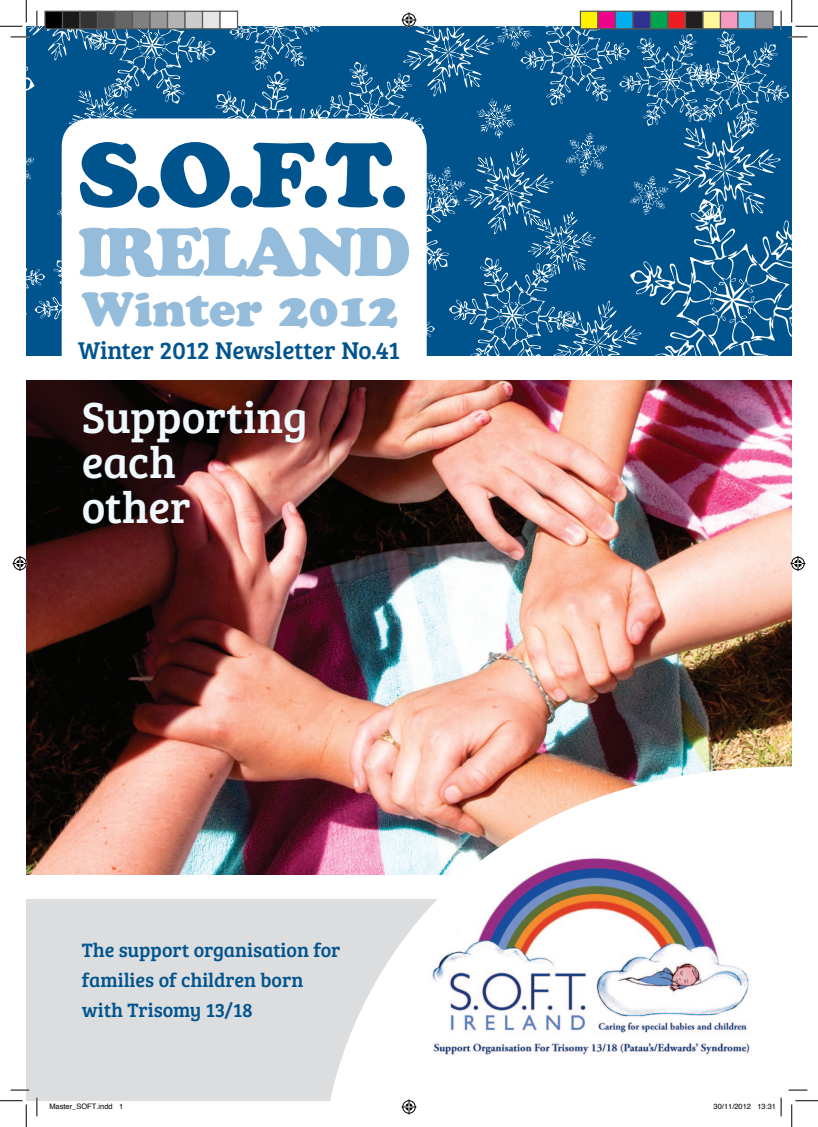
<style>
.page{position:relative;width:818px;height:1127px;background:#fff}
.page>*{position:absolute;margin:0;border:0;box-sizing:border-box;transform-origin:0 0}
.t1{font:90px "Cooper Black Std";color:#00548e}
.t2{font:67.5px "Cooper Black Std";letter-spacing:-.05em;color:#95bddb}
.t3{font:47.5px "Cooper Black Std";color:#95bddb}
.t4{font:45px "Bree Serif";letter-spacing:-.005em;color:#f0f9fd}
.t5{font:25px "Bree Serif";letter-spacing:-.01em;color:#00548e}
.t6{font:20px "Bree Serif";color:#00548e}
.t7{font:7.5px "Helvetica";color:#000}
</style>
<div class="page">
<img style="left:26px;top:380px;width:766px;height:495px">
<div style="left:26px;top:879px;width:765px;height:221px;background:#dcdddf"></div>
<div style="left:26px;top:875px;width:766px;height:23px;background:#fff"></div>
<svg style="left:325px;top:766px;width:467px;height:334px"></svg>
<img style="left:412px;top:838px;width:351px;height:240px">
<svg style="left:11px;top:1089px;width:18px;height:1px"></svg>
<svg style="left:788px;top:1088px;width:19px;height:2px"></svg>
<svg style="left:36px;top:1097px;width:2px;height:18px"></svg>
<svg style="left:0;top:1100px;width:27px;height:26px"></svg>
<svg style="left:791px;top:1100px;width:27px;height:26px"></svg>
<svg style="left:0;top:0;width:818px;height:356px"></svg>
<svg style="left:401px;top:1099px;width:15px;height:15px"></svg>
<svg style="left:13px;top:556px;width:15px;height:15px"></svg>
<svg style="left:790px;top:556px;width:15px;height:15px"></svg>
<div style="left:45px;top:11px;width:18px;height:18px;background:#000"></div>
<div style="left:44px;top:11px;width:19px;height:18px;border:1px solid #595959"></div>
<div style="left:63px;top:11px;width:17px;height:18px;background:#1a1a1a"></div>
<div style="left:62px;top:11px;width:19px;height:18px;border:1px solid #595959"></div>
<div style="left:80px;top:11px;width:18px;height:18px;background:#333"></div>
<div style="left:79px;top:11px;width:19px;height:18px;border:1px solid #595959"></div>
<div style="left:98px;top:11px;width:17px;height:18px;background:#4d4d4d"></div>
<div style="left:97px;top:11px;width:19px;height:18px;border:1px solid #595959"></div>
<div style="left:115px;top:11px;width:18px;height:18px;background:#666"></div>
<div style="left:114px;top:11px;width:19px;height:18px;border:1px solid #595959"></div>
<div style="left:133px;top:11px;width:17px;height:18px;background:#808080"></div>
<div style="left:132px;top:11px;width:19px;height:18px;border:1px solid #595959"></div>
<div style="left:150px;top:11px;width:18px;height:18px;background:#999"></div>
<div style="left:149px;top:11px;width:19px;height:18px;border:1px solid #595959"></div>
<div style="left:168px;top:11px;width:17px;height:18px;background:#b3b3b3"></div>
<div style="left:167px;top:11px;width:19px;height:18px;border:1px solid #595959"></div>
<div style="left:185px;top:11px;width:18px;height:18px;background:#ccc"></div>
<div style="left:184px;top:11px;width:19px;height:18px;border:1px solid #595959"></div>
<div style="left:203px;top:11px;width:17px;height:18px;background:#e6e6e6"></div>
<div style="left:202px;top:11px;width:19px;height:18px;border:1px solid #595959"></div>
<div style="left:220px;top:11px;width:18px;height:18px;background:#fff"></div>
<div style="left:219px;top:11px;width:19px;height:18px;border:1px solid #595959"></div>
<div style="left:580px;top:11px;width:18px;height:18px;background:#fff101"></div>
<div style="left:580px;top:11px;width:18px;height:18px;border:1px solid #595959"></div>
<div style="left:598px;top:11px;width:17px;height:18px;background:#ed028c"></div>
<div style="left:597px;top:11px;width:19px;height:18px;border:1px solid #595959"></div>
<div style="left:615px;top:11px;width:18px;height:18px;background:#00aeef"></div>
<div style="left:615px;top:11px;width:18px;height:18px;border:1px solid #595959"></div>
<div style="left:633px;top:11px;width:17px;height:18px;background:#2e3092"></div>
<div style="left:632px;top:11px;width:19px;height:18px;border:1px solid #595959"></div>
<div style="left:650px;top:11px;width:18px;height:18px;background:#00a54f"></div>
<div style="left:650px;top:11px;width:18px;height:18px;border:1px solid #595959"></div>
<div style="left:668px;top:11px;width:17px;height:18px;background:#ee1d23"></div>
<div style="left:667px;top:11px;width:19px;height:18px;border:1px solid #595959"></div>
<div style="left:685px;top:11px;width:18px;height:18px;background:#231f20"></div>
<div style="left:685px;top:11px;width:18px;height:18px;border:1px solid #595959"></div>
<div style="left:703px;top:11px;width:17px;height:18px;background:#fff79a"></div>
<div style="left:702px;top:11px;width:19px;height:18px;border:1px solid #595959"></div>
<div style="left:720px;top:11px;width:18px;height:18px;background:#f499c2"></div>
<div style="left:720px;top:11px;width:18px;height:18px;border:1px solid #595959"></div>
<div style="left:738px;top:11px;width:17px;height:18px;background:#6bcff6"></div>
<div style="left:737px;top:11px;width:19px;height:18px;border:1px solid #595959"></div>
<div style="left:755px;top:11px;width:18px;height:18px;background:#939598"></div>
<div style="left:755px;top:11px;width:18px;height:18px;border:1px solid #595959"></div>
<svg style="left:49px;top:1100px;width:64px;height:1px"></svg>
<svg style="left:757px;top:1097px;width:25px;height:18px"></svg>
<p class="t1" style="left:78px;top:120px;width:332px">S.O.F.T.</p>
<p class="t2" style="left:78px;top:211px;width:334px">IRELAND</p>
<p class="t3" style="left:82px;top:280px;width:318px">Winter 2012</p>
<p class="t5" style="left:78px;top:332px;width:323px">Winter 2012 Newsletter No.41</p>
<p class="t4" style="left:82px;top:384px;width:227px">Supporting</p>
<p class="t4" style="left:82px;top:429px;width:96px">each</p>
<p class="t4" style="left:82px;top:474px;width:111px">other</p>
<p class="t6" style="left:82px;top:935px;width:260px">The support organisation for</p>
<p class="t6" style="left:82px;top:965px;width:223px">families of children born</p>
<p class="t6" style="left:82px;top:995px;width:172px">with Trisomy 13/18</p>
<p class="t7" style="left:49px;top:1100px;width:75px">Master_SOFT.indd 1</p>
<p class="t7" style="left:713px;top:1100px;width:64px">30/11/2012 13:31</p>
</div>
